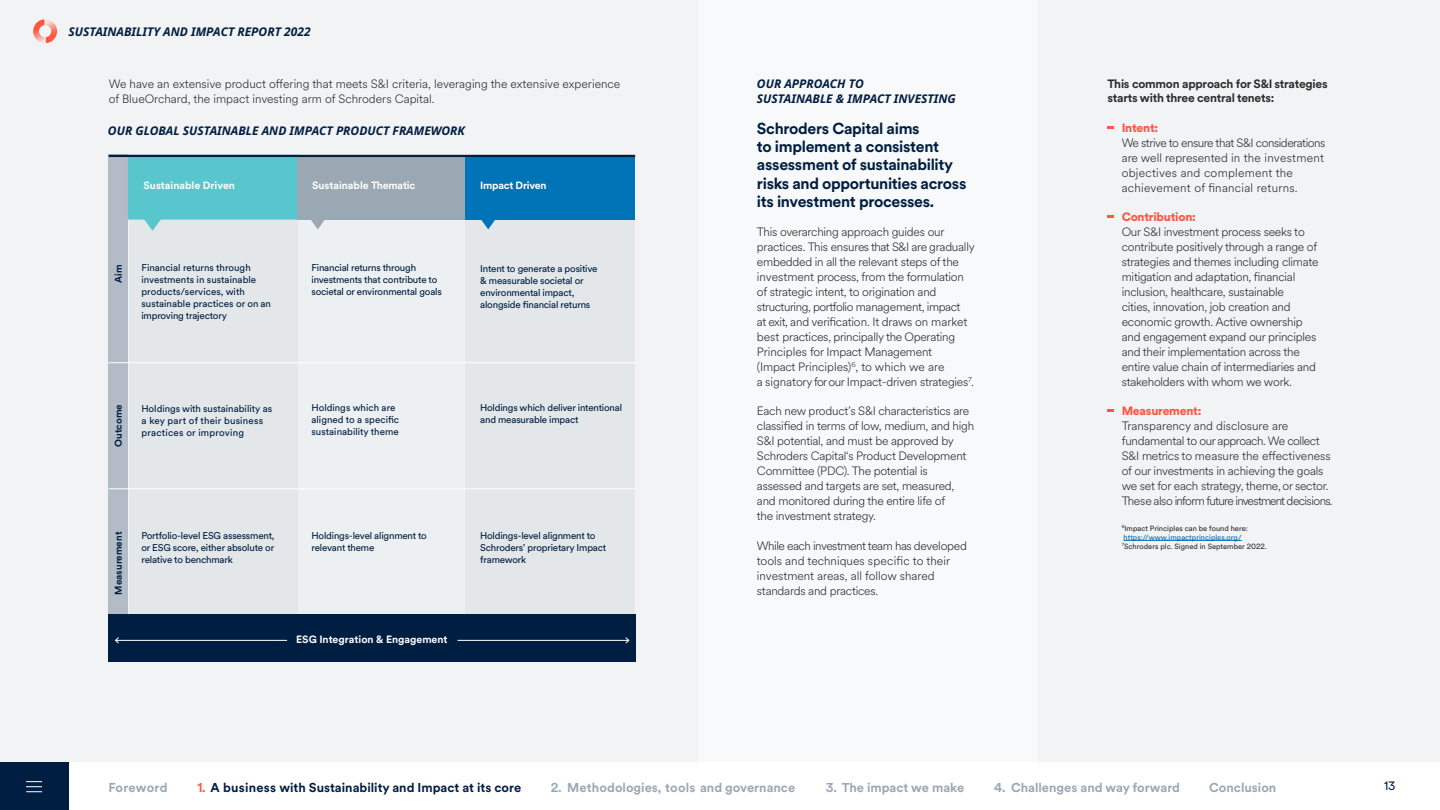
<style>
.page{position:relative;width:1440px;height:810px;background:#f8f9fa}
.page>*{position:absolute;margin:0;border:0;box-sizing:border-box;transform-origin:0 0}
.t1{font:700 15.75px/18.4px "Schroders Circular";letter-spacing:-.02em;color:#001e41}
.t2{font:700 12.75px "Schroders Circular";color:#9aa8b4}
.t3{font:700 12.75px "Schroders Circular";color:#001e41}
.t4{font:300 12px/15px "Schroders Circular";letter-spacing:-.02em;color:#2b2b2a}
.t5{font:300 12px/15.4px "Schroders Circular";color:#2b2b2a}
.t6{font:300 12px/15.1px "Schroders Circular";letter-spacing:.015em;color:#2b2b2a}
.t7{font:italic 700 12px/15px "Noto Sans";color:#001e41}
.t8{font:700 12px/13.9px "Schroders Circular";letter-spacing:-.02em;color:#2b2b2a}
.t9{font:900 12px "Schroders Circular";letter-spacing:-.02em;color:#ff5642}
.t10{font:12px "Schroders Circular";color:#001e41}
.t11{font:700 10.5px "Schroders Circular";color:#fff}
.t12{font:700 10.5px "Schroders Circular";letter-spacing:-.02em;color:#fff}
.t13{font:9.75px/12px "Schroders Circular";letter-spacing:-.02em;color:#001e41}
.t14{font:9.75px/12px "Schroders Circular";color:#001e41}
.t15{font:9.75px/12px "Schroders Circular";letter-spacing:.02em;color:#001e41}
.t16{font:700 9.75px "Schroders Circular";color:#001e41}
.t17{font:7.5px/9px "Schroders Circular";color:#2b2b2a}
.s1{color:#0069b4}
.s2{color:#ff5642}
</style>
<div class="page">
<div style="left:0;top:0;width:698px;height:810px;background:#f1f3f5"></div>
<div style="left:1038px;top:0;width:402px;height:810px;background:#f1f3f5"></div>
<div style="left:109px;top:155px;width:19px;height:507px;background:#b3bbc6"></div>
<div style="left:298px;top:211px;width:168px;height:413px;background:#edf0f2"></div>
<div style="left:129px;top:211px;width:168px;height:413px;background:#e3e7ea"></div>
<div style="left:466px;top:215px;width:169px;height:417px;background:#e3e7ea"></div>
<div style="left:128px;top:155px;width:171px;height:64px;background:#57c7cd"></div>
<div style="left:297px;top:156px;width:170px;height:64px;background:#9aa8b4"></div>
<div style="left:466px;top:156px;width:169px;height:64px;background:#0074b7"></div>
<hr style="left:109px;top:488px;width:527px;height:1px;background:#fff">
<hr style="left:109px;top:362px;width:527px;height:1px;background:#fff">
<div style="left:109px;top:615px;width:527px;height:47px;background:#001e41"></div>
<hr style="left:458px;top:640px;width:171px;height:1px;background:#fff">
<svg style="left:625px;top:637px;width:5px;height:7px"></svg>
<hr style="left:116px;top:640px;width:171px;height:1px;background:#fff">
<svg style="left:115px;top:637px;width:5px;height:7px"></svg>
<hr style="left:109px;top:155px;width:526px;height:2px;background:#001e41">
<svg style="left:143px;top:217px;width:19px;height:14px"></svg>
<svg style="left:311px;top:220px;width:14px;height:9px"></svg>
<svg style="left:481px;top:220px;width:14px;height:9px"></svg>
<hr style="left:1124px;top:540px;width:118px;height:1px;background:#0069b4">
<svg style="left:1107px;top:126px;width:7px;height:2px"></svg>
<svg style="left:1107px;top:215px;width:7px;height:3px"></svg>
<svg style="left:1107px;top:409px;width:7px;height:2px"></svg>
<div style="left:68px;top:763px;width:1372px;height:47px;background:#fff"></div>
<div style="left:0;top:763px;width:68px;height:47px;background:#001e41"></div>
<svg style="left:26px;top:781px;width:16px;height:11px"></svg>
<svg style="left:33px;top:19px;width:24px;height:24px"></svg>
<p class="t7" style="left:68px;top:24px;width:244px">SUSTAINABILITY AND IMPACT REPORT 2022</p>
<p class="t5" style="left:109px;top:75px;width:513px">We have an extensive product offering that meets S&amp;I criteria, leveraging the extensive experience of BlueOrchard, the impact investing arm of Schroders Capital.</p>
<p class="t7" style="left:108px;top:123px;width:359px">OUR GLOBAL SUSTAINABLE AND IMPACT PRODUCT FRAMEWORK</p>
<p class="t11" style="left:144px;top:178px;width:93px">Sustainable Driven</p>
<p class="t11" style="left:312px;top:178px;width:105px">Sustainable Thematic</p>
<p class="t12" style="left:480px;top:178px;width:68px">Impact Driven</p>
<p class="t16" style="left:112px;top:283px;width:20px;rotate:-90deg">Aim</p>
<p class="t14" style="left:141px;top:261px;width:131px">Financial returns through investments in sustainable products/services, with sustainable practices or on an improving trajectory</p>
<p class="t13" style="left:311px;top:261px;width:132px">Financial returns through investments that contribute to societal or environmental goals</p>
<p class="t13" style="left:480px;top:262px;width:119px">Intent to generate a positive &amp; measurable societal or environmental impact, alongside financial returns</p>
<p class="t16" style="left:112px;top:447px;width:44px;rotate:-90deg">Outcome</p>
<p class="t14" style="left:311px;top:401px;width:89px">Holdings which are aligned to a specific sustainability theme</p>
<p class="t15" style="left:141px;top:402px;width:132px">Holdings with sustainability as a key part of their business practices or improving</p>
<p class="t13" style="left:480px;top:402px;width:143px">Holdings which deliver intentional and measurable impact</p>
<p class="t16" style="left:112px;top:595px;width:64px;rotate:-90deg">Measurement</p>
<p class="t13" style="left:141px;top:529px;width:135px;text-align:justify">Portfolio-level ESG assessment, or ESG score, either absolute or relative to benchmark</p>
<p class="t13" style="left:312px;top:529px;width:117px">Holdings-level alignment to relevant theme</p>
<p class="t13" style="left:480px;top:529px;width:128px">Holdings-level alignment to<br>Schroders’ proprietary Impact framework</p>
<p class="t11" style="left:296px;top:632px;width:153px">ESG Integration &amp; Engagement</p>
<p class="t7" style="left:757px;top:76px;width:200px">OUR APPROACH TO<br>SUSTAINABLE &amp; IMPACT INVESTING</p>
<h1 class="t1" style="left:757px;top:118px;width:211px">Schroders Capital aims<br>to implement a consistent assessment of sustainability risks and opportunities across its investment processes.</h1>
<p class="t4" style="left:757px;top:223px;width:219px">This overarching approach guides our practices. This ensures that S&amp;I are gradually embedded in all the relevant steps of the investment process, from the formulation of strategic intent, to origination and structuring, portfolio management, impact<br>at exit, and verification. It draws on market best practices, principally the Operating Principles for Impact Management<br>(Impact Principles)<sup>6</sup>, to which we are<br>a signatory for our Impact-driven strategies<sup>7</sup>.</p>
<p class="t4" style="left:757px;top:403px;width:219px">Each new product’s S&amp;I characteristics are classified in terms of low, medium, and high S&amp;I potential, and must be approved by Schroders Capital‘s Product Development Committee (PDC). The potential is assessed and targets are set, measured, and monitored during the entire life of<br>the investment strategy.</p>
<p class="t4" style="left:757px;top:538px;width:212px">While each investment team has developed tools and techniques specific to their investment areas, all follow shared standards and practices.</p>
<p class="t8" style="left:1107px;top:77px;width:222px">This common approach for S&amp;I strategies starts with three central tenets:</p>
<p class="t9" style="left:1122px;top:119px;width:38px">Intent:</p>
<p class="t6" style="left:1122px;top:134px;width:205px">We strive to ensure that S&amp;I considerations are well represented in the investment objectives and complement the achievement of financial returns.</p>
<p class="t9" style="left:1122px;top:208px;width:76px">Contribution:</p>
<p class="t4" style="left:1122px;top:223px;width:198px">Our S&amp;I investment process seeks to contribute positively through a range of strategies and themes including climate mitigation and adaptation, financial inclusion, healthcare, sustainable<br>cities, innovation, job creation and economic growth. Active ownership and engagement expand our principles and their implementation across the entire value chain of intermediaries and stakeholders with whom we work.</p>
<p class="t9" style="left:1122px;top:402px;width:81px">Measurement:</p>
<p class="t4" style="left:1122px;top:417px;width:212px">Transparency and disclosure are fundamental to our approach. We collect S&amp;I metrics to measure the effectiveness of our investments in achieving the goals we set for each strategy, theme, or sector.<br>These also inform future investment decisions.</p>
<p class="t17" style="left:1122px;top:523px;width:147px"><sup>6</sup>Impact Principles can be found here: <span class="s1">https://www.impactprinciples.org/<br></span><sup>7</sup>Schroders plc. Signed in September 2022.</p>
<p class="t2" style="left:108px;top:779px;width:61px">Foreword</p>
<p class="t3" style="left:197px;top:779px;width:325px"><span class="s2">1.</span> A business with Sustainability and Impact at its core</p>
<p class="t2" style="left:551px;top:779px;width:246px">2. Methodologies, tools and governance</p>
<p class="t2" style="left:826px;top:779px;width:140px">3. The impact we make</p>
<p class="t2" style="left:994px;top:779px;width:187px">4. Challenges and way forward</p>
<p class="t2" style="left:1209px;top:779px;width:69px">Conclusion</p>
<p class="t10" style="left:1384px;top:778px;width:13px">13</p>
</div>
